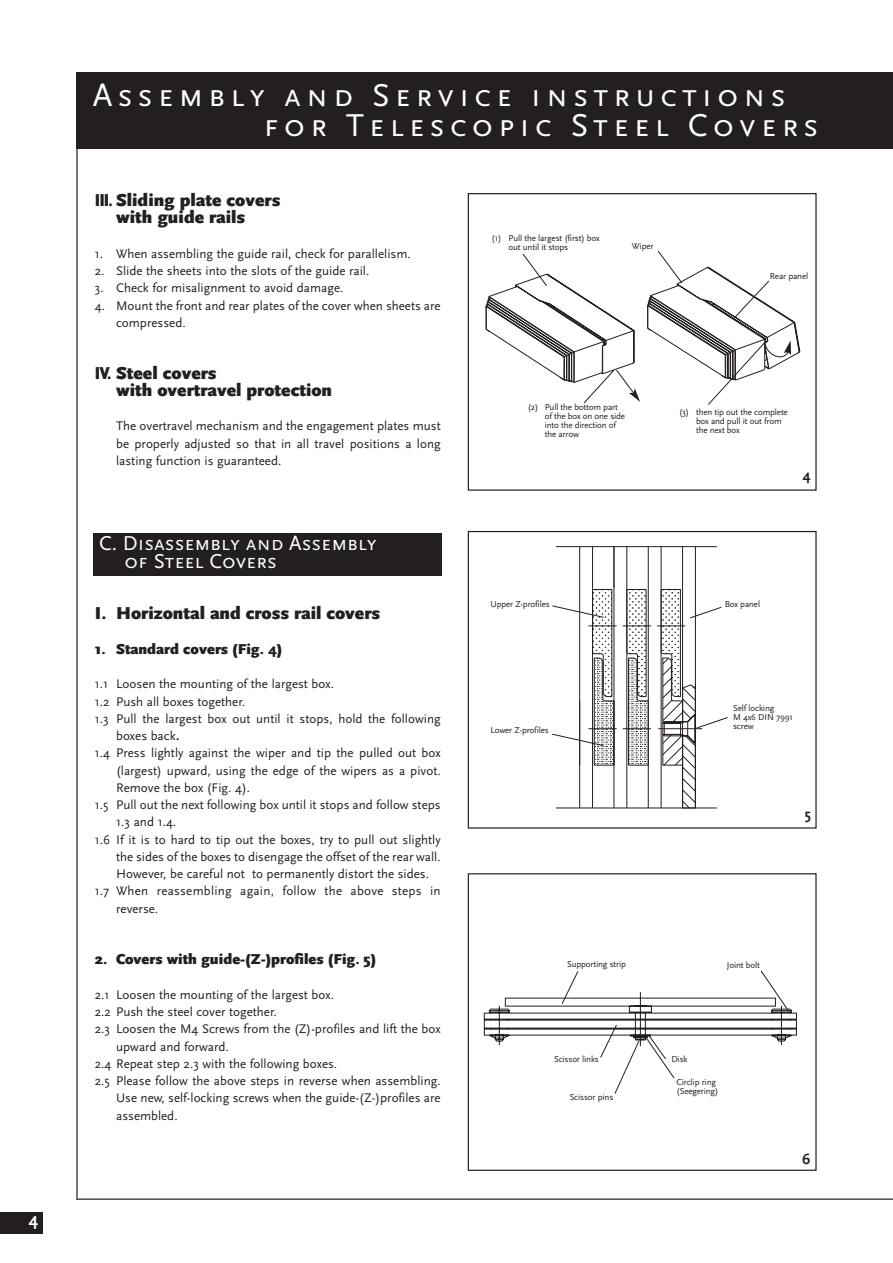
<style>
.page{position:relative;width:893px;height:1263px;background:#fff}
.page>*{position:absolute;margin:0;border:0;box-sizing:border-box;transform-origin:0 0}
.t1{font:33px/30px "Scala Sans Caps";letter-spacing:.15em;color:#fff}
.t2{font:21px/17.2px "Scala Sans Caps";color:#fff}
.t3{font:900 18px/17.2px "Scala Sans";color:#231f20;scale:.85 1}
.t4{font:900 18px "Scala Sans";color:#231f20}
.t5{font:700 18px "Scala Sans";color:#fff}
.t6{font:900 15px "Scala Sans";color:#231f20}
.t7{font:700 15px "Scala Sans";color:#231f20}
.t8{font:13.05px/17.2px "Scala Sans";color:#231f20}
.t9{font:13.05px "Scala Sans";letter-spacing:.02em;color:#231f20}
.t10{font:9px/9px "Scala Sans";letter-spacing:-.015em;color:#231f20}
.s1{font-size:18px}
</style>
<div class="page">
<div style="left:93px;top:533px;width:349px;height:43px;background:#231f20"></div>
<div style="left:76px;top:72px;width:816px;height:77px;background:#231f20"></div>
<hr style="left:76px;top:140px;width:2px;height:1060px;background:#231f20">
<hr style="left:76px;top:1199px;width:816px;height:1px;background:#231f20">
<div style="left:0;top:1212px;width:42px;height:21px;background:#231f20"></div>
<div style="left:468px;top:193px;width:348px;height:298px;border:1px solid #231f20"></div>
<hr style="left:579px;top:547px;width:1px;height:261px;background:#231f20">
<hr style="left:592px;top:547px;width:1px;height:261px;background:#231f20">
<hr style="left:613px;top:547px;width:1px;height:261px;background:#231f20">
<hr style="left:626px;top:547px;width:1px;height:261px;background:#231f20">
<hr style="left:648px;top:547px;width:1px;height:261px;background:#231f20">
<hr style="left:661px;top:547px;width:1px;height:261px;background:#231f20">
<hr style="left:682px;top:547px;width:1px;height:261px;background:#231f20">
<hr style="left:695px;top:547px;width:1px;height:261px;background:#231f20">
<hr style="left:556px;top:546px;width:160px;height:1px;background:#231f20">
<div style="left:468px;top:531px;width:348px;height:298px;border:1px solid #231f20"></div>
<div style="left:468px;top:873px;width:348px;height:298px;border:1px solid #231f20"></div>
<svg style="left:485px;top:253px;width:155px;height:151px"></svg>
<svg style="left:647px;top:250px;width:153px;height:155px"></svg>
<svg style="left:552px;top:589px;width:176px;height:220px"></svg>
<svg style="left:483px;top:970px;width:314px;height:124px"></svg>
<h3 class="t5" style="left:29px;top:1212px;width:11px">4</h3>
<h1 class="t1" style="left:263px;top:79px;width:556px;text-indent:-171px">Assembly and Service instructions for Telescopic Steel Covers</h1>
<h3 class="t3" style="left:116px;top:193px;width:195px;text-indent:-21px">III. Sliding plate covers with guide rails</h3>
<p class="t8" style="left:95px;top:246px;width:317px">1. When assembling the guide rail, check for parallelism.</p>
<p class="t8" style="left:95px;top:263px;width:276px">2. Slide the sheets into the slots of the guide rail.</p>
<p class="t8" style="left:95px;top:281px;width:250px">3. Check for misalignment to avoid damage.</p>
<p class="t8" style="left:116px;top:298px;width:326px;text-indent:-21px">4. Mount the front and rear plates of the cover when sheets are compressed.</p>
<h3 class="t3" style="left:116px;top:365px;width:255px;text-indent:-21px">IV. Steel covers<br>with overtravel protection</h3>
<p class="t8" style="left:116px;top:419px;width:326px;text-align:justify">The overtravel mechanism and the engagement plates must be properly adjusted so that in all travel positions a long lasting function is guaranteed.</p>
<h2 class="t2" style="left:125px;top:534px;width:254px;text-indent:-26px">C. Disassembly and Assembly of Steel Covers</h2>
<h3 class="t4" style="left:95px;top:606px;width:287px">I. Horizontal and cross rail covers</h3>
<p class="t6" style="left:95px;top:643px;width:189px">1. Standard covers (Fig. 4)</p>
<p class="t8" style="left:95px;top:677px;width:240px">1.1 Loosen the mounting of the largest box.</p>
<p class="t8" style="left:95px;top:694px;width:152px">1.2 Push all boxes together.</p>
<p class="t8" style="left:95px;top:711px;width:347px">1.3 Pull the largest box out until it stops, hold the following</p>
<p class="t8" style="left:116px;top:728px;width:65px">boxes back<span class="s1">.</span></p>
<p class="t8" style="left:95px;top:746px;width:347px">1.4 Press lightly against the wiper and tip the pulled out box</p>
<p class="t8" style="left:116px;top:763px;width:326px">(largest) upward, using the edge of the wipers as a pivot.</p>
<p class="t8" style="left:116px;top:780px;width:135px">Remove the box (Fig. 4).</p>
<p class="t8" style="left:95px;top:797px;width:347px">1.5 Pull out the next following box until it stops and follow steps</p>
<p class="t8" style="left:116px;top:815px;width:62px">1.3 and 1.4.</p>
<p class="t8" style="left:95px;top:832px;width:347px">1.6 If it is to hard to tip out the boxes, try to pull out slightly</p>
<p class="t8" style="left:116px;top:849px;width:326px">the sides of the boxes to disengage the offset of the rear wall.</p>
<p class="t8" style="left:116px;top:866px;width:314px">However, be careful not to permanently distort the sides.</p>
<p class="t9" style="left:95px;top:886px;width:347px">1.7 When reassembling again, follow the above steps in</p>
<p class="t8" style="left:116px;top:901px;width:44px">reverse.</p>
<p class="t6" style="left:95px;top:953px;width:283px">2. Covers with guide-(Z-)profiles (Fig. 5)</p>
<p class="t8" style="left:95px;top:987px;width:240px">2.1 Loosen the mounting of the largest box.</p>
<p class="t8" style="left:95px;top:1004px;width:183px">2.2 Push the steel cover together.</p>
<p class="t8" style="left:95px;top:1022px;width:347px">2.3 Loosen the M4 Screws from the (Z)-profiles and lift the box</p>
<p class="t8" style="left:116px;top:1039px;width:114px">upward and forward.</p>
<p class="t8" style="left:95px;top:1056px;width:244px">2.4 Repeat step 2.3 with the following boxes.</p>
<p class="t8" style="left:95px;top:1073px;width:347px">2.5 Please follow the above steps in reverse when assembling.</p>
<p class="t8" style="left:116px;top:1091px;width:326px">Use new, self-locking screws when the guide-(Z-)profiles are</p>
<p class="t8" style="left:116px;top:1108px;width:63px">assembled.</p>
<p class="t10" style="left:508px;top:235px;width:93px;text-indent:-17px">(1) Pull the largest (first) box out until it stops</p>
<p class="t10" style="left:632px;top:242px;width:23px">Wiper</p>
<p class="t10" style="left:769px;top:272px;width:40px">Rear panel</p>
<p class="t10" style="left:544px;top:403px;width:82px;text-indent:-17px">(2) Pull the bottom part of the box on one side into the direction of the arrow</p>
<p class="t10" style="left:696px;top:408px;width:93px;text-indent:-17px">(3) then tip out the complete box and pull it out from the next box</p>
<p class="t7" style="left:802px;top:469px;width:9px">4</p>
<p class="t10" style="left:490px;top:600px;width:61px">Upper Z-profiles</p>
<p class="t10" style="left:490px;top:726px;width:60px">Lower Z-profiles</p>
<p class="t10" style="left:724px;top:601px;width:37px">Box panel</p>
<p class="t10" style="left:733px;top:704px;width:61px">Self locking<br>M 4x6 DIN 7991 screw</p>
<p class="t7" style="left:804px;top:808px;width:8px">5</p>
<p class="t10" style="left:567px;top:961px;width:60px">Supporting strip</p>
<p class="t10" style="left:726px;top:961px;width:34px">Joint bolt</p>
<p class="t10" style="left:554px;top:1056px;width:46px">Scissor links</p>
<p class="t10" style="left:569px;top:1094px;width:45px">Scissor pins</p>
<p class="t10" style="left:671px;top:1056px;width:18px">Disk</p>
<p class="t10" style="left:676px;top:1078px;width:43px">Circlip ring (Seegering)</p>
<p class="t7" style="left:802px;top:1153px;width:10px">6</p>
</div>
